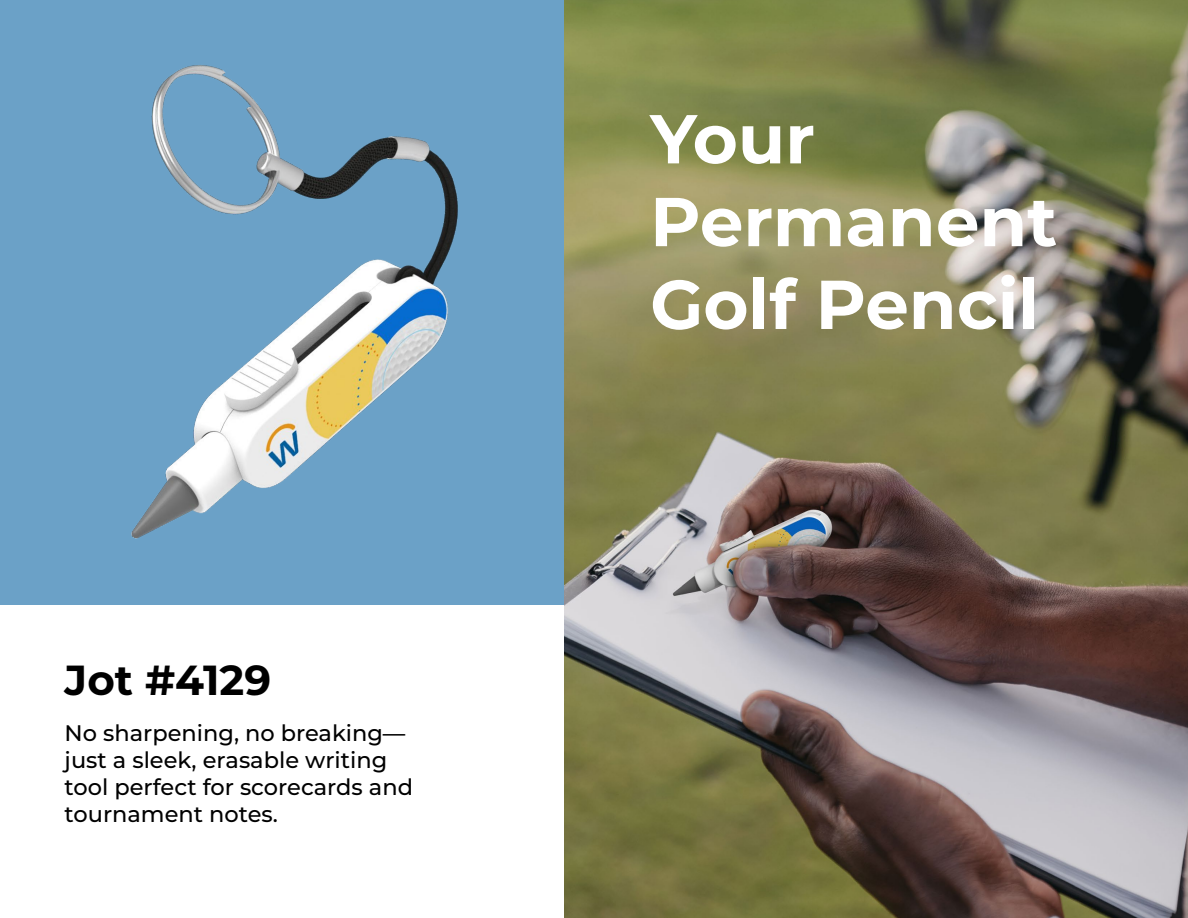
<style>
.page{position:relative;width:1188px;height:918px;background:#fff}
.page>*{position:absolute;margin:0;border:0;box-sizing:border-box;transform-origin:0 0}
.t1{font:700 69px/82.8px "Montserrat";color:#fff}
.t2{font:700 42px "Montserrat";color:#000}
.t3{font:500 22.5px/27px "Montserrat";color:#000}
</style>
<div class="page">
<div style="left:0;top:0;width:565px;height:604px;background:#6ba1c7"></div>
<img style="left:565px;top:0;width:623px;height:918px">
<img style="left:131px;top:65px;width:327px;height:474px">
<h2 class="t2" style="left:65px;top:650px;width:208px">Jot #4129</h2>
<p class="t3" style="left:65px;top:719px;width:350px">No sharpening, no breaking— just a sleek, erasable writing tool perfect for scorecards and tournament notes.</p>
<h1 class="t1" style="left:650px;top:94px;width:409px">Your<br>Permanent<br>Golf Pencil</h1>
</div>
